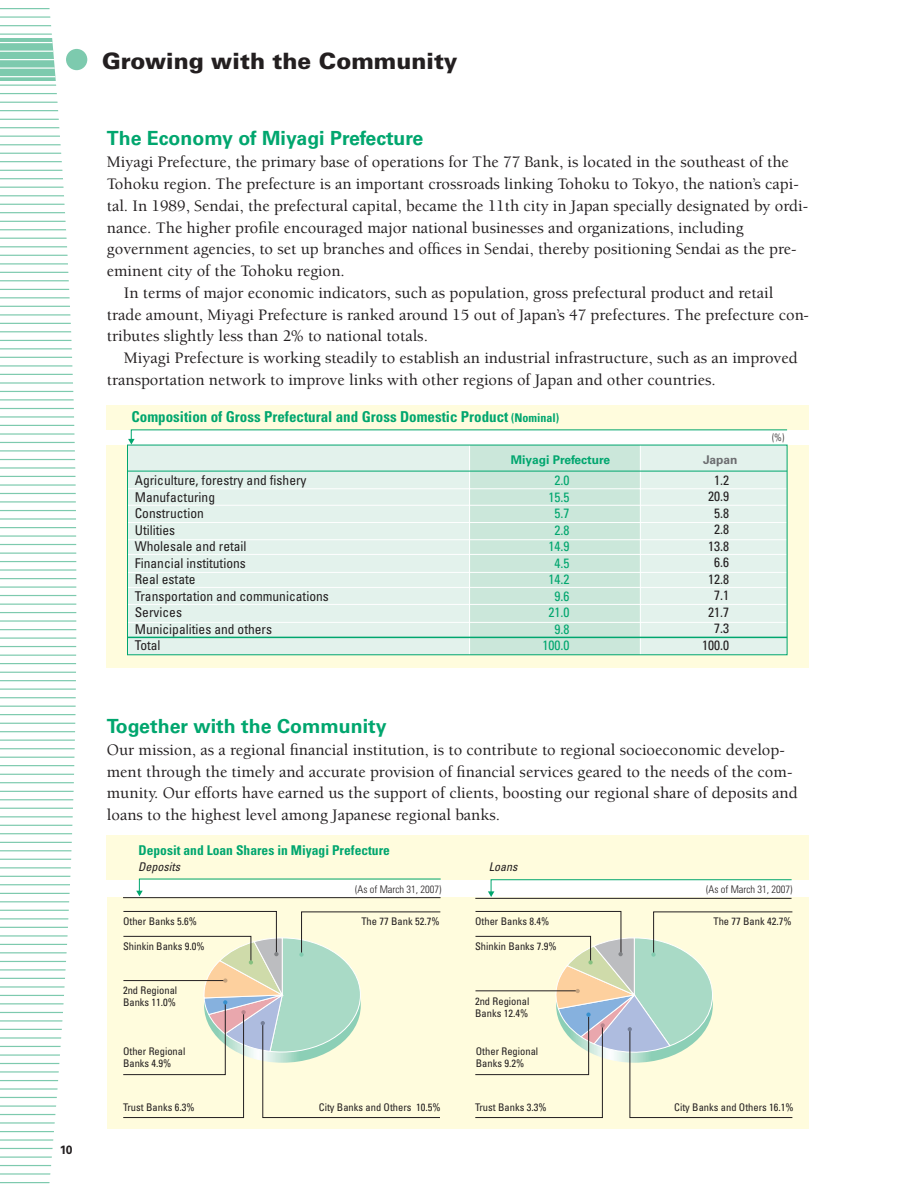
<style>
.page{position:relative;width:915px;height:1191px;background:#fff}
.page>*{position:absolute;margin:0;border:0;box-sizing:border-box;transform-origin:0 0}
.t1{font:900 22.5px "Univers LT Std";color:#231f20}
.t2{font:700 19.5px "Univers LT Std";color:#00a66e}
.t3{font:500 16.5px/21.8px "Berkeley Std";color:#231f20}
.t4{font:700 condensed 15px "Univers LT Std";color:#00a66e}
.t5{font:condensed 13.5px/16.5px "Univers LT Std";color:#231f20;text-align:right}
.t6{font:condensed 13.5px/16.5px "Univers LT Std";color:#00a66e;text-align:right}
.t7{font:700 condensed 13.5px "Univers LT Std";color:#00a66e}
.t8{font:700 12px "Univers LT Std";color:#00a66e}
.t9{font:italic condensed 12px "Univers LT Std";color:#231f20}
.t10{font:700 12px "Univers LT Std";color:#6c6d70}
.t11{font:700 12px "Univers LT Std";color:#231f20}
.t12{font:condensed 10.5px/12px "Univers LT Std";color:#231f20}
.t13{font:300 condensed 10.5px "Univers LT Std";color:#231f20}
.t14{font:300 condensed 10.5px "Univers LT Std";color:#231f20;scale:.95 1}
.s1{font-size:12px}
</style>
<div class="page">
<svg style="left:0;top:38px;width:77px;height:43px;fill:#7dcaae"></svg>
<hr style="left:0;top:8px;width:77px;height:1px;background:#7dcaae">
<hr style="left:0;top:16px;width:77px;height:2px;background:#7dcaae">
<hr style="left:0;top:25px;width:77px;height:1px;background:#7dcaae">
<hr style="left:0;top:34px;width:77px;height:1px;background:#7dcaae">
<hr style="left:0;top:42px;width:77px;height:1px;background:#fff">
<hr style="left:0;top:51px;width:77px;height:1px;background:#fff">
<hr style="left:0;top:59px;width:77px;height:1px;background:#fff">
<hr style="left:0;top:67px;width:77px;height:2px;background:#fff">
<hr style="left:0;top:76px;width:77px;height:1px;background:#fff">
<svg style="left:0;top:84px;width:77px;height:1099px"></svg>
<div style="left:66px;top:49px;width:21px;height:21px;background:#7dcaae;border-radius:50%"></div>
<div style="left:106px;top:445px;width:702px;height:222px;background:#fffcdd"></div>
<div style="left:106px;top:405px;width:702px;height:25px;background:#fffcdd"></div>
<svg style="left:128px;top:429px;width:659px;height:15px"></svg>
<div style="left:469px;top:445px;width:171px;height:210px;background:#cbe7da"></div>
<div style="left:640px;top:445px;width:147px;height:210px;background:#e3f2ec"></div>
<div style="left:127px;top:445px;width:342px;height:210px;background:#e3f2ec"></div>
<hr style="left:469px;top:445px;width:1px;height:210px;background:#fff">
<hr style="left:640px;top:445px;width:1px;height:210px;background:#fff">
<hr style="left:127px;top:488px;width:659px;height:1px;background:#fff">
<hr style="left:127px;top:505px;width:659px;height:1px;background:#fff">
<hr style="left:127px;top:522px;width:659px;height:1px;background:#fff">
<hr style="left:127px;top:539px;width:659px;height:1px;background:#fff">
<hr style="left:127px;top:554px;width:659px;height:1px;background:#fff">
<hr style="left:127px;top:572px;width:659px;height:1px;background:#fff">
<hr style="left:127px;top:587px;width:659px;height:1px;background:#fff">
<hr style="left:127px;top:604px;width:659px;height:1px;background:#fff">
<hr style="left:127px;top:622px;width:659px;height:1px;background:#fff">
<hr style="left:127px;top:636px;width:659px;height:2px;background:#00a66e">
<hr style="left:127px;top:471px;width:659px;height:1px;background:#00a66e">
<div style="left:107px;top:897px;width:701px;height:231px;background:#fffcdd"></div>
<div style="left:106px;top:835px;width:702px;height:44px;background:#fffcdd"></div>
<hr style="left:123px;top:897px;width:317px;height:1px;background:#231f20">
<svg style="left:136px;top:878px;width:305px;height:18px"></svg>
<hr style="left:475px;top:898px;width:316px;height:1px;background:#231f20">
<svg style="left:487px;top:879px;width:304px;height:18px"></svg>
<svg style="left:123px;top:911px;width:317px;height:207px"></svg>
<svg style="left:123px;top:936px;width:238px;height:139px"></svg>
<svg style="left:475px;top:911px;width:317px;height:207px"></svg>
<svg style="left:475px;top:936px;width:237px;height:139px"></svg>
<p class="t11" style="left:60px;top:1143px;width:14px">10</p>
<h1 class="t1" style="left:102px;top:47px;width:357px">Growing with the Community</h1>
<p class="t2" style="left:107px;top:127px;width:318px">The Economy of Miyagi Prefecture</p>
<p class="t3" style="left:107px;top:152px;width:683px">Miyagi Prefecture, the primary base of operations for The 77 Bank, is located in the southeast of the</p>
<p class="t3" style="left:107px;top:173px;width:693px">Tohoku region. The prefecture is an important crossroads linking Tohoku to Tokyo, the nation’s capi-</p>
<p class="t3" style="left:107px;top:195px;width:702px">tal. In 1989, Sendai, the prefectural capital, became the 11th city in Japan specially designated by ordi-</p>
<p class="t3" style="left:107px;top:217px;width:638px">nance. The higher profile encouraged major national businesses and organizations, including</p>
<p class="t3" style="left:107px;top:239px;width:691px">government agencies, to set up branches and offices in Sendai, thereby positioning Sendai as the pre-</p>
<p class="t3" style="left:107px;top:260px;width:239px">eminent city of the Tohoku region.</p>
<p class="t3" style="left:124px;top:282px;width:650px">In terms of major economic indicators, such as population, gross prefectural product and retail</p>
<p class="t3" style="left:107px;top:304px;width:703px">trade amount, Miyagi Prefecture is ranked around 15 out of Japan’s 47 prefectures. The prefecture con-</p>
<p class="t3" style="left:107px;top:326px;width:322px">tributes slightly less than 2% to national totals.</p>
<p class="t3" style="left:124px;top:347px;width:675px">Miyagi Prefecture is working steadily to establish an industrial infrastructure, such as an improved</p>
<p class="t3" style="left:107px;top:369px;width:610px">transportation network to improve links with other regions of Japan and other countries.</p>
<p class="t4" style="left:131px;top:407px;width:429px">Composition of Gross Prefectural and Gross Domestic Product <span class="s1">(Nominal)</span></p>
<p class="t5" style="left:135px;top:472px;width:195px;text-align:left">Agriculture, forestry and fishery<br>Manufacturing<br>Construction<br>Utilities<br>Wholesale and retail<br>Financial institutions<br>Real estate<br>Transportation and communications<br>Services<br>Municipalities and others<br>Total</p>
<p class="t8" style="left:510px;top:453px;width:101px">Miyagi Prefecture</p>
<p class="t10" style="left:703px;top:453px;width:36px">Japan</p>
<p class="t6" style="left:542px;top:472px;width:28px">2.0<br>15.5<br>5.7<br>2.8<br>14.9<br>4.5<br>14.2<br>9.6<br>21.0<br>9.8<br>100.0</p>
<p class="t5" style="left:702px;top:471px;width:28px">1.2<br>20.9<br>5.8<br>2.8<br>13.8<br>6.6<br>12.8<br>7.1<br>21.7<br>7.3<br>100.0</p>
<p class="t14" style="left:771px;top:431px;width:14px">(%)</p>
<p class="t2" style="left:107px;top:714px;width:281px">Together with the Community</p>
<p class="t3" style="left:107px;top:739px;width:692px">Our mission, as a regional financial institution, is to contribute to regional socioeconomic develop&shy;ment through the timely and accurate provision of financial services geared to the needs of the com&shy;munity. Our efforts have earned us the support of clients, boosting our regional share of deposits and loans to the highest level among Japanese regional banks.</p>
<p class="t7" style="left:138px;top:841px;width:253px">Deposit and Loan Shares in Miyagi Prefecture</p>
<p class="t13" style="left:355px;top:882px;width:88px">(As of March 31, 2007)</p>
<p class="t13" style="left:706px;top:883px;width:88px">(As of March 31, 2007)</p>
<p class="t9" style="left:138px;top:859px;width:43px">Deposits</p>
<p class="t9" style="left:488px;top:859px;width:30px">Loans</p>
<p class="t12" style="left:123px;top:915px;width:76px">Other Banks 5.6%</p>
<p class="t12" style="left:361px;top:915px;width:80px">The 77 Bank 52.7%</p>
<p class="t12" style="left:123px;top:940px;width:83px">Shinkin Banks 9.0%</p>
<p class="t12" style="left:123px;top:984px;width:56px">2nd Regional<br>Banks 11.0%</p>
<p class="t12" style="left:475px;top:915px;width:76px">Other Banks 8.4%</p>
<p class="t12" style="left:713px;top:915px;width:80px">The 77 Bank 42.7%</p>
<p class="t12" style="left:475px;top:940px;width:83px">Shinkin Banks 7.9%</p>
<p class="t12" style="left:475px;top:995px;width:56px">2nd Regional<br>Banks 12.4%</p>
<p class="t12" style="left:123px;top:1044px;width:64px">Other Regional<br>Banks 4.9%</p>
<p class="t12" style="left:475px;top:1045px;width:64px">Other Regional<br>Banks 9.2%</p>
<p class="t12" style="left:123px;top:1101px;width:73px">Trust Banks 6.3%</p>
<p class="t12" style="left:319px;top:1101px;width:123px">City Banks and Others 10.5%</p>
<p class="t12" style="left:475px;top:1101px;width:73px">Trust Banks 3.3%</p>
<p class="t12" style="left:674px;top:1101px;width:121px">City Banks and Others 16.1%</p>
</div>
